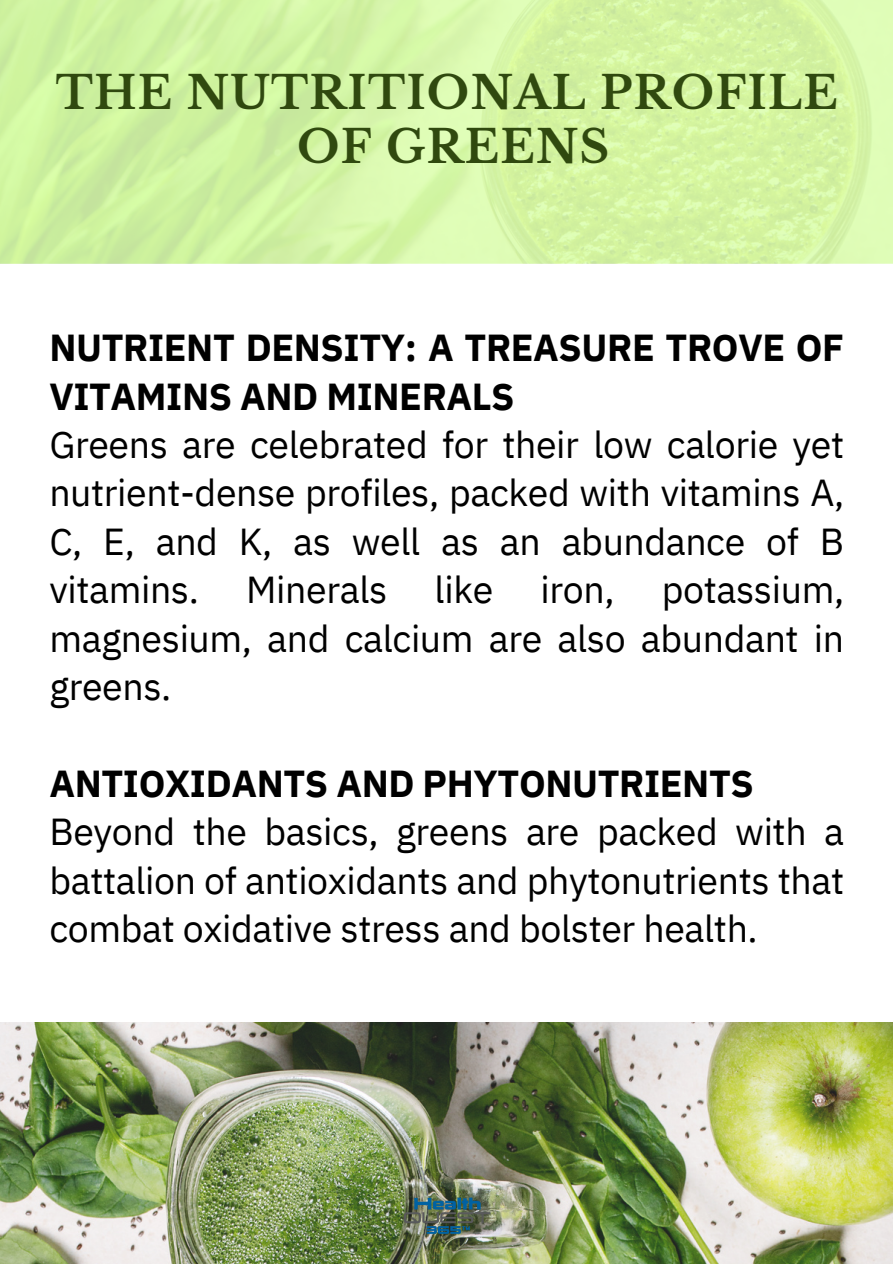
<style>
.page{position:relative;width:893px;height:1264px;background:#fff}
.page>*{position:absolute;margin:0;border:0;box-sizing:border-box;transform-origin:0 0}
.t1{font:700 45px/54px "Libre Baskerville";letter-spacing:.025em;color:#30490f;text-align:center}
.t2{font:37.5px/48.3px "IBM Plex Sans";letter-spacing:-.01em;color:#000;text-align:justify}
.t3{font:700 37.5px/48.3px "IBM Plex Sans";letter-spacing:-.01em;color:#000}
</style>
<div class="page">
<img style="left:0;top:0;width:892px;height:263px">
<img style="left:0;top:1022px;width:892px;height:241px">
<img style="left:401px;top:1196px;width:91px;height:38px">
<p class="t1" style="left:56px;top:66px;width:783px">THE NUTRITIONAL PROFILE<br>OF GREENS</p>
<p class="t3" style="left:49px;top:323px;width:796px">NUTRIENT DENSITY: A TREASURE TROVE OF<br>VITAMINS AND MINERALS</p>
<h1 class="t2" style="left:49px;top:420px;width:796px">Greens are celebrated for their low calorie yet nutrient-dense profiles, packed with vitamins A, C, E, and K, as well as an abundance of B vitamins.</h1>
<h1 class="t2" style="left:49px;top:565px;width:796px;text-indent:612px">potassium, magnesium, and calcium are also abundant in greens.</h1>
<h1 class="t2" style="left:246px;top:565px;width:143px">Minerals</h1>
<h1 class="t2" style="left:434px;top:565px;width:60px">like</h1>
<h1 class="t2" style="left:540px;top:565px;width:75px">iron,</h1>
<p class="t3" style="left:49px;top:758px;width:706px">ANTIOXIDANTS AND PHYTONUTRIENTS</p>
<p class="t2" style="left:49px;top:807px;width:796px">Beyond the basics, greens are packed with a battalion of antioxidants and phytonutrients that combat oxidative stress and bolster health.</p>
</div>
